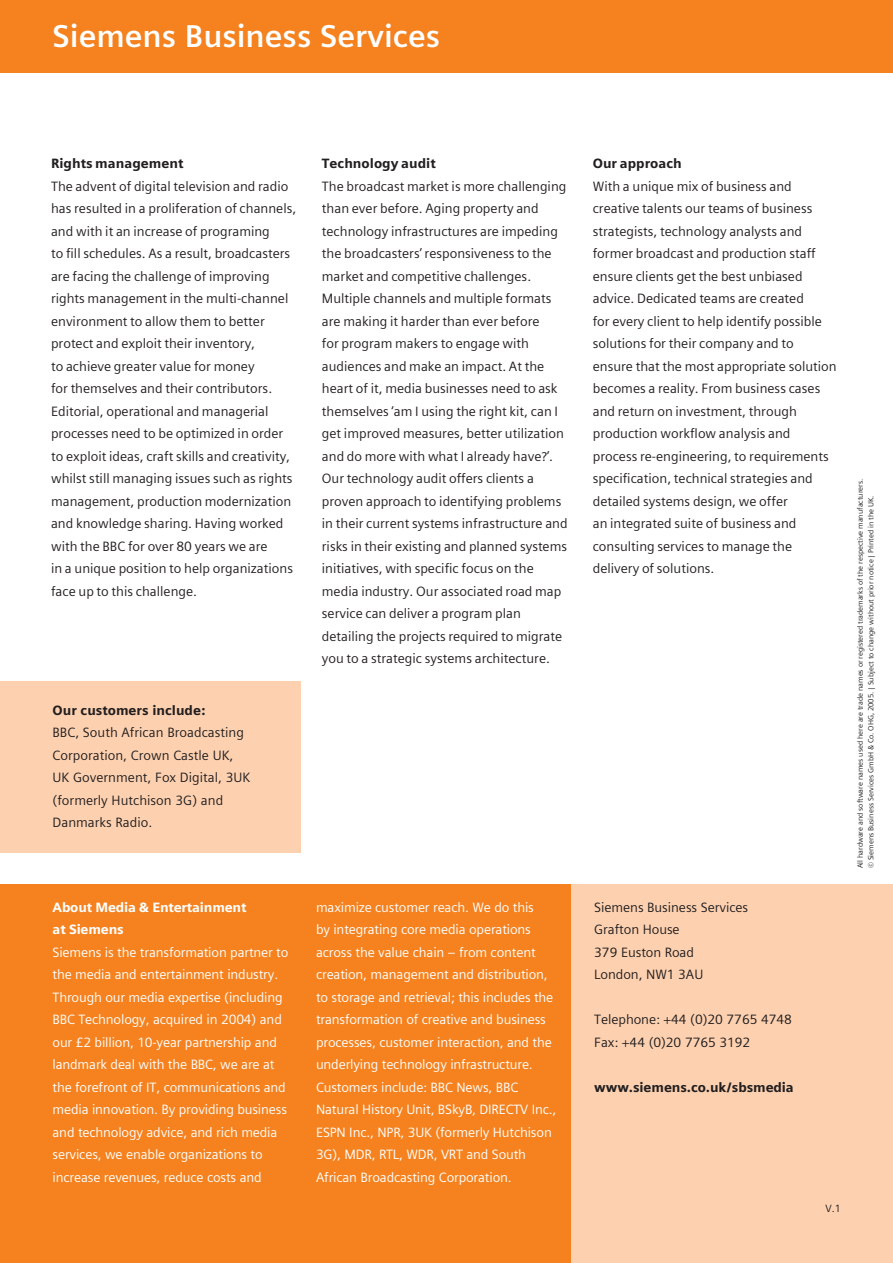
<style>
.page{position:relative;width:893px;height:1263px;background:#fff}
.page>*{position:absolute;margin:0;border:0;box-sizing:border-box;transform-origin:0 0}
.t1{font:700 31.5px "Siemens Sans";color:#fff}
.t2{font:13.5px/22.5px "Siemens Sans Roman";color:#231f20}
.t3{font:13.5px/22.5px "Siemens Sans Roman";letter-spacing:-.01em;color:#fff}
.t4{font:900 13.5px "Siemens Sans";color:#231f20}
.t5{font:900 13.5px/22.5px "Siemens Sans";letter-spacing:-.015em;color:#fff}
.t6{font:10.5px "Siemens Sans Roman";color:#231f20}
.t7{font:7.5px/10.5px "Siemens Sans Roman";letter-spacing:-.005em;color:#231f20}
</style>
<div class="page">
<div style="left:0;top:0;width:892px;height:72px;background:#f5821f"></div>
<div style="left:0;top:884px;width:571px;height:379px;background:#f5821f"></div>
<div style="left:571px;top:884px;width:321px;height:379px;background:#fdd1b0"></div>
<div style="left:0;top:681px;width:300px;height:172px;background:#fdd1b0"></div>
<h1 class="t1" style="left:53px;top:24px;width:389px">Siemens Business Services</h1>
<p class="t4" style="left:51px;top:158px;width:134px">Rights management</p>
<p class="t2" style="left:51px;top:176px;width:247px">The advent of digital television and radio has resulted in a proliferation of channels, and with it an increase of programing<br>to fill schedules. As a result, broadcasters are facing the challenge of improving rights management in the multi-channel environment to allow them to better protect and exploit their inventory,<br>to achieve greater value for money<br>for themselves and their contributors.<br>Editorial, operational and managerial processes need to be optimized in order to exploit ideas, craft skills and creativity, whilst still managing issues such as rights management, production modernization and knowledge sharing. Having worked with the BBC for over 80 years we are<br>in a unique position to help organizations face up to this challenge.</p>
<p class="t4" style="left:53px;top:705px;width:154px">Our customers include:</p>
<p class="t2" style="left:53px;top:723px;width:199px">BBC, South African Broadcasting<br>Corporation, Crown Castle UK,<br>UK Government, Fox Digital, 3UK (formerly Hutchison 3G) and<br>Danmarks Radio.</p>
<p class="t5" style="left:53px;top:897px;width:195px">About Media &amp; Entertainment at Siemens</p>
<p class="t3" style="left:53px;top:942px;width:237px">Siemens is the transformation partner to the media and entertainment industry.<br>Through our media expertise (including BBC Technology, acquired in 2004) and our £2 billion, 10-year partnership and landmark deal with the BBC, we are at the forefront of IT, communications and media innovation. By providing business and technology advice, and rich media services, we enable organizations to increase revenues, reduce costs and</p>
<p class="t4" style="left:322px;top:158px;width:115px">Technology audit</p>
<p class="t2" style="left:322px;top:176px;width:247px">The broadcast market is more challenging than ever before. Aging property and technology infrastructures are impeding the broadcasters’ responsiveness to the market and competitive challenges.<br>Multiple channels and multiple formats are making it harder than ever before<br>for program makers to engage with audiences and make an impact. At the heart of it, media businesses need to ask themselves ‘am I using the right kit, can I get improved measures, better utilization and do more with what I already have?’.<br>Our technology audit offers clients a proven approach to identifying problems in their current systems infrastructure and risks in their existing and planned systems initiatives, with specific focus on the media industry. Our associated road map service can deliver a program plan detailing the projects required to migrate you to a strategic systems architecture.</p>
<p class="t4" style="left:592px;top:158px;width:90px">Our approach</p>
<p class="t2" style="left:592px;top:176px;width:245px">With a unique mix of business and creative talents our teams of business strategists, technology analysts and former broadcast and production staff ensure clients get the best unbiased advice. Dedicated teams are created<br>for every client to help identify possible solutions for their company and to ensure that the most appropriate solution becomes a reality. From business cases and return on investment, through production workflow analysis and process re-engineering, to requirements specification, technical strategies and detailed systems design, we offer<br>an integrated suite of business and consulting services to manage the delivery of solutions.</p>
<p class="t3" style="left:316px;top:897px;width:242px">maximize customer reach. We do this<br>by integrating core media operations across the value chain – from content creation, management and distribution, to storage and retrieval; this includes the transformation of creative and business processes, customer interaction, and the underlying technology infrastructure.<br>Customers include: BBC News, BBC Natural History Unit, BSkyB, DIRECTV Inc., ESPN Inc., NPR, 3UK (formerly Hutchison 3G), MDR, RTL, WDR, VRT and South African Broadcasting Corporation.</p>
<p class="t2" style="left:594px;top:897px;width:155px">Siemens Business Services<br>Grafton House<br>379 Euston Road<br>London, NW1 3AU</p>
<p class="t2" style="left:594px;top:1009px;width:199px">Telephone: +44 (0)20 7765 4748<br>Fax: +44 (0)20 7765 3192</p>
<p class="t4" style="left:594px;top:1082px;width:201px">www.siemens.co.uk/sbsmedia</p>
<p class="t6" style="left:825px;top:1204px;width:17px">V.1</p>
<p class="t7" style="left:855px;top:868px;width:391px;rotate:-90deg">All hardware and software names used here are trade names or registered trademarks of the respective manufacturers. © Siemens Business Services GmbH &amp; Co. OHG, 2005. | Subject to change without prior notice | Printed in the UK.</p>
</div>
